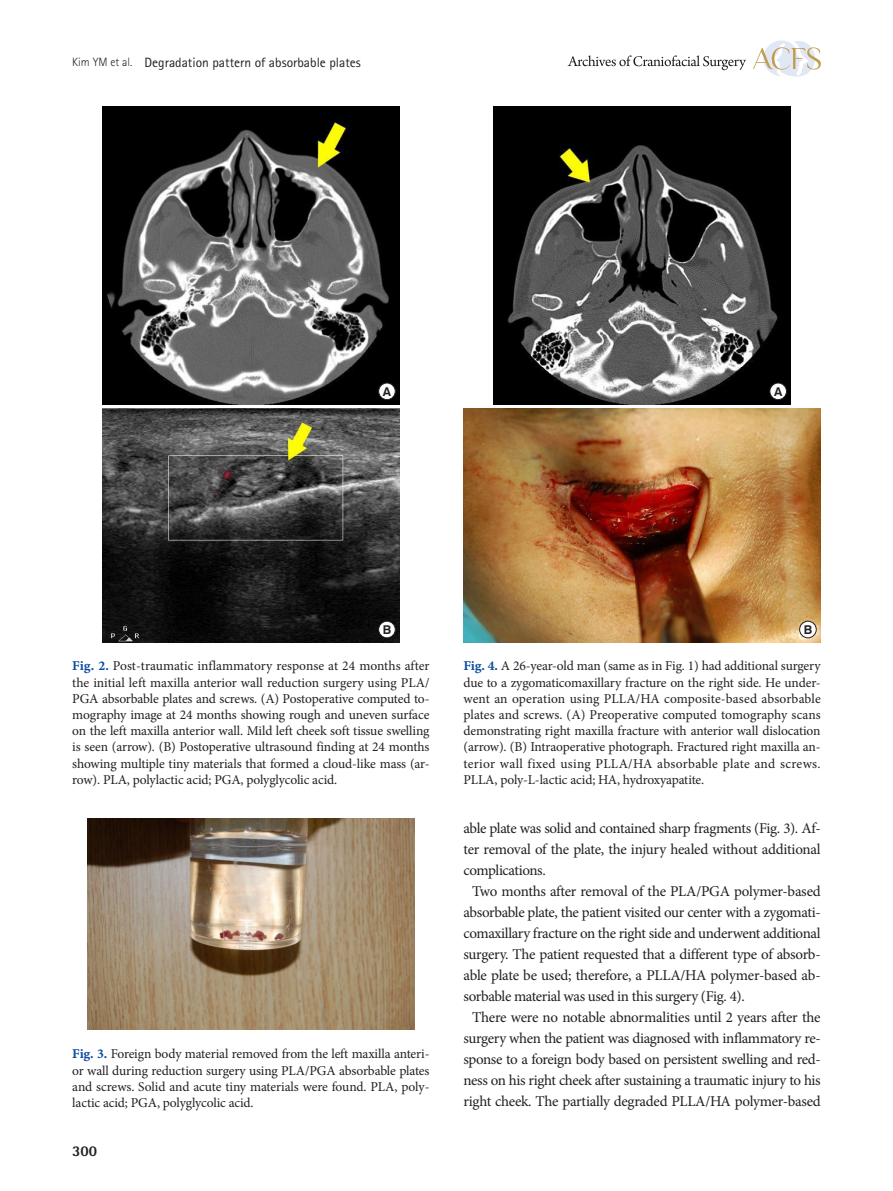
<style>
.page{position:relative;width:893px;height:1191px;background:#fff}
.page>*{position:absolute;margin:0;border:0;box-sizing:border-box;transform-origin:0 0}
.본문{font:15px/21px "Minion Pro";letter-spacing:-.025em;color:#231f20;text-align:justify}
.t1{font:800 15px "Rotis Semi Sans Std";color:#231f20}
.표그림제목{font:13.5px/16.2px "Minion Pro";letter-spacing:-.01em;color:#231f20;text-align:justify}
.t2{font:13.5px "Rotis Sans Serif Std";color:#231f20}
.t3{font:700 12.15px "Swiss 721 BT";color:#231f20}
.s1{font-weight:300;font-size:12px}
.s2{font-family:"Minion Pro Bold Capt";color:#0d4da1}
</style>
<div class="page">
<svg style="left:753px;top:40px;width:68px;height:37px"></svg>
<svg style="left:568px;top:55px;width:178px;height:15px"></svg>
<img style="left:102px;top:408px;width:298px;height:234px">
<img style="left:463px;top:408px;width:358px;height:234px">
<img style="left:87px;top:819px;width:328px;height:210px">
<div style="left:379px;top:621px;width:16px;height:17px;background:#fff;border-radius:50%"></div>
<div style="left:378px;top:621px;width:17px;height:17px;border:1px solid #231f20;border-radius:50%"></div>
<div style="left:800px;top:621px;width:16px;height:17px;background:#fff;border-radius:50%"></div>
<div style="left:799px;top:621px;width:17px;height:17px;border:1px solid #231f20;border-radius:50%"></div>
<img style="left:102px;top:106px;width:298px;height:298px">
<img style="left:493px;top:106px;width:298px;height:298px">
<div style="left:379px;top:383px;width:16px;height:16px;background:#fff;border-radius:50%"></div>
<div style="left:378px;top:383px;width:17px;height:17px;border:1px solid #231f20;border-radius:50%"></div>
<div style="left:770px;top:383px;width:16px;height:16px;background:#fff;border-radius:50%"></div>
<div style="left:770px;top:383px;width:17px;height:17px;border:1px solid #231f20;border-radius:50%"></div>
<p class="t2" style="left:72px;top:54px;width:290px"><span class="s1">Kim YM et al.</span> Degradation pattern of absorbable plates</p>
<p class="t3" style="left:383px;top:384px;width:10px">A</p>
<p class="t3" style="left:774px;top:384px;width:10px">A</p>
<p class="t3" style="left:383px;top:622px;width:10px">B</p>
<p class="t3" style="left:804px;top:622px;width:10px">B</p>
<p class="표그림제목" style="left:72px;top:658px;width:359px"><span class="s2">Fig. 2.</span> Post-traumatic inflammatory response at 24 months after the initial left maxilla anterior wall reduction surgery using PLA/ PGA absorbable plates and screws. (A) Postoperative computed to&shy;mography image at 24 months showing rough and uneven surface on the left maxilla anterior wall. Mild left cheek soft tissue swelling is seen (arrow). (B) Postoperative ultrasound finding at 24 months showing multiple tiny materials that formed a cloud-like mass (ar&shy;row). PLA, polylactic acid; PGA, polyglycolic acid.</p>
<p class="표그림제목" style="left:463px;top:658px;width:359px"><span class="s2">Fig. 4.</span> A 26-year-old man (same as in Fig. 1) had additional surgery due to a zygomaticomaxillary fracture on the right side. He under&shy;went an operation using PLLA/HA composite-based absorbable plates and screws. (A) Preoperative computed tomography scans demonstrating right maxilla fracture with anterior wall dislocation (arrow). (B) Intraoperative photograph. Fractured right maxilla an&shy;terior wall fixed using PLLA/HA absorbable plate and screws.<br>PLLA, poly-L-lactic acid; HA, hydroxyapatite.</p>
<p class="표그림제목" style="left:72px;top:1046px;width:359px"><span class="s2">Fig. 3.</span> Foreign body material removed from the left maxilla anteri&shy;or wall during reduction surgery using PLA/PGA absorbable plates and screws. Solid and acute tiny materials were found. PLA, poly&shy;lactic acid; PGA, polyglycolic acid.</p>
<p class="t1" style="left:72px;top:1141px;width:27px">300</p>
<p class="본문" style="left:463px;top:817px;width:359px">able plate was solid and contained sharp fragments (Fig. 3). Af&shy;ter removal of the plate, the injury healed without additional complications.</p>
<p class="본문" style="left:463px;top:880px;width:359px;text-indent:9px">Two months after removal of the PLA/PGA polymer-based absorbable plate, the patient visited our center with a zygomati&shy;comaxillary fracture on the right side and underwent additional surgery. The patient requested that a different type of absorb&shy;able plate be used; therefore, a PLLA/HA polymer-based ab&shy;sorbable material was used in this surgery (Fig. 4).</p>
<p class="본문" style="left:463px;top:1006px;width:359px;text-align:center">There were no notable abnormalities until 2 years after the surgery when the patient was diagnosed with inflammatory re&shy;sponse to a foreign body based on persistent swelling and red&shy;ness on his right cheek after sustaining a traumatic injury to his right cheek. The partially degraded PLLA/HA polymer-based</p>
</div>
